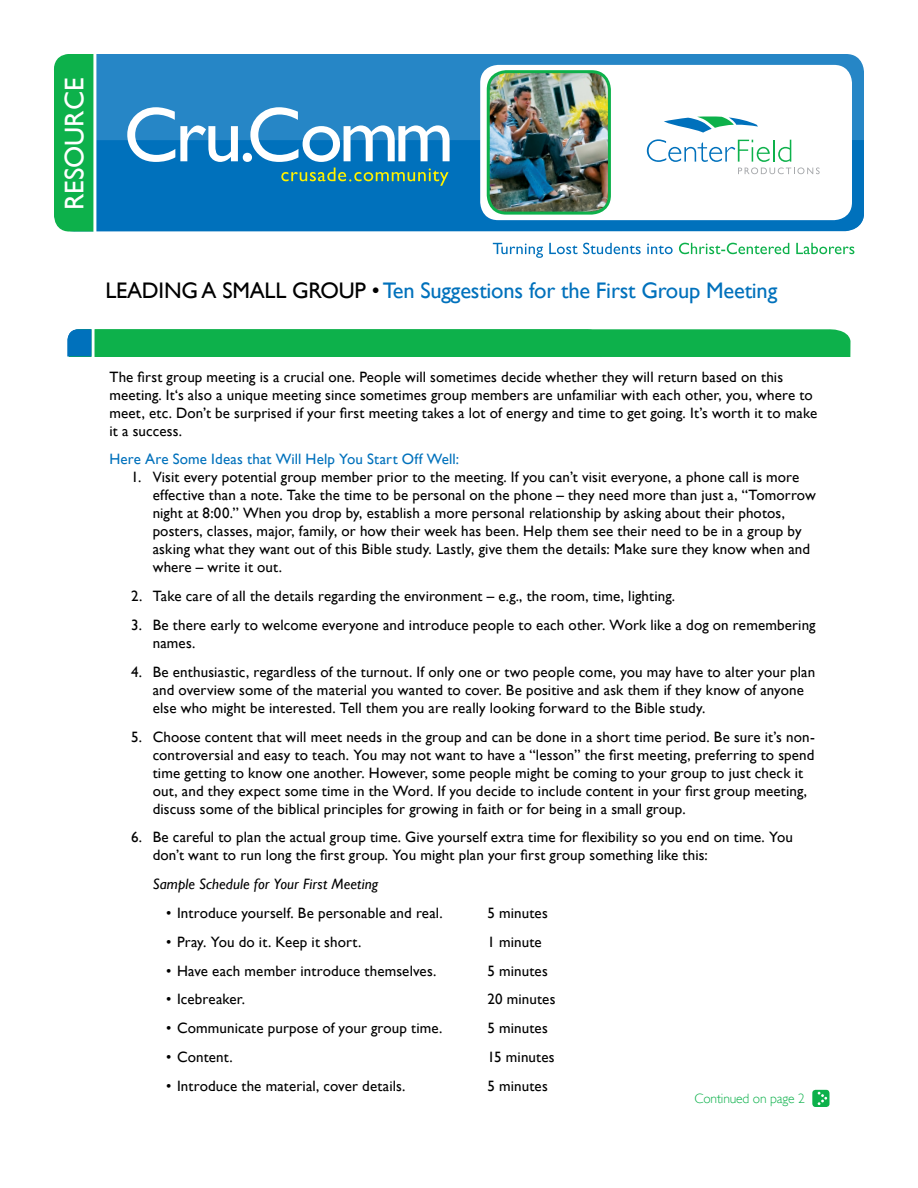
<style>
.page{position:relative;width:918px;height:1188px;background:#fff}
.page>*{position:absolute;margin:0;border:0;box-sizing:border-box;transform-origin:0 0}
.t1{font:27px "Gill Sans";color:#fff}
.t2{font:22.5px "Gill Sans";letter-spacing:-.01em;color:#0071bc}
.t3{font:15px/18px "Gill Sans";letter-spacing:.01em;color:#000}
.t4{font:15px "Gill Sans";letter-spacing:.01em;color:#0071bc}
.t5{font:italic 15px "Gill Sans";letter-spacing:.005em;color:#000}
.t6{font:300 13.5px "Gill Sans";letter-spacing:-.01em;color:#0db14b}
.s1{color:#000}
</style>
<div class="page">
<svg style="left:68px;top:329px;width:782px;height:28px"></svg>
<div style="left:812px;top:1090px;width:18px;height:17px;background:#0db14b;border-radius:3px"></div>
<svg style="left:818px;top:1092px;width:9px;height:13px"></svg>
<div style="left:54px;top:54px;width:810px;height:176px;background:#2686c6;border-radius:18px"></div>
<div style="left:96px;top:140px;width:768px;height:92px;background:#0071bc"></div>
<svg style="left:127px;top:107px;width:323px;height:55px"></svg>
<div style="left:480px;top:65px;width:372px;height:155px;background:#fff;border-radius:18px"></div>
<svg style="left:664px;top:116px;width:94px;height:17px"></svg>
<svg style="left:647px;top:139px;width:173px;height:35px"></svg>
<img style="left:488px;top:74px;width:119px;height:137px">
<div style="left:487px;top:70px;width:124px;height:145px;border:3px solid #0db14b;border-radius:18px"></div>
<div style="left:54px;top:54px;width:39px;height:178px;background:#0db14b"></div>
<hr style="left:93px;top:48px;width:3px;height:188px;background:#fff">
<svg style="left:281px;top:168px;width:168px;height:18px"></svg>
<svg style="left:493px;top:243px;width:180px;height:15px"></svg>
<svg style="left:679px;top:243px;width:175px;height:11px"></svg>
<h1 class="t1" style="left:58px;top:210px;width:134px;rotate:-90deg">RESOURCE</h1>
<h2 class="t2" style="left:105px;top:277px;width:673px"><span class="s1">LEADING A SMALL GROUP •</span> Ten Suggestions for the First Group Meeting</h2>
<p class="t3" style="left:110px;top:367px;width:709px">The first group meeting is a crucial one. People will sometimes decide whether they will return based on this meeting. It‘s also a unique meeting since sometimes group members are unfamiliar with each other, you, where to meet, etc. Don’t be surprised if your first meeting takes a lot of energy and time to get going. It’s worth it to make it a success.</p>
<p class="t4" style="left:110px;top:451px;width:351px">Here Are Some Ideas that Will Help You Start Off Well:</p>
<p class="t3" style="left:153px;top:468px;width:665px;text-indent:-22px">1. Visit every potential group member prior to the meeting. If you can’t visit everyone, a phone call is more effective than a note. Take the time to be personal on the phone – they need more than just a, “Tomorrow night at 8:00.” When you drop by, establish a more personal relationship by asking about their photos, posters, classes, major, family, or how their week has been. Help them see their need to be in a group by asking what they want out of this Bible study. Lastly, give them the details: Make sure they know when and where – write it out.</p>
<p class="t3" style="left:131px;top:587px;width:546px">2. Take care of all the details regarding the environment – e.g., the room, time, lighting.</p>
<p class="t3" style="left:153px;top:616px;width:665px;text-indent:-22px">3. Be there early to welcome everyone and introduce people to each other. Work like a dog on remembering names.</p>
<p class="t3" style="left:153px;top:663px;width:664px;text-indent:-22px">4. Be enthusiastic, regardless of the turnout. If only one or two people come, you may have to alter your plan and overview some of the material you wanted to cover. Be positive and ask them if they know of anyone else who might be interested. Tell them you are really looking forward to the Bible study.</p>
<p class="t3" style="left:153px;top:727px;width:664px;text-indent:-22px">5. Choose content that will meet needs in the group and can be done in a short time period. Be sure it’s non&shy;controversial and easy to teach. You may not want to have a “lesson” the first meeting, preferring to spend time getting to know one another. However, some people might be coming to your group to just check it out, and they expect some time in the Word. If you decide to include content in your first group meeting, discuss some of the biblical principles for growing in faith or for being in a small group.</p>
<p class="t3" style="left:153px;top:828px;width:642px;text-indent:-22px">6. Be careful to plan the actual group time. Give yourself extra time for flexibility so you end on time. You don’t want to run long the first group. You might plan your first group something like this:</p>
<p class="t5" style="left:153px;top:876px;width:227px">Sample Schedule for Your First Meeting</p>
<p class="t3" style="left:166px;top:904px;width:278px">• Introduce yourself. Be personable and real.</p>
<p class="t3" style="left:488px;top:904px;width:62px">5 minutes</p>
<p class="t3" style="left:166px;top:933px;width:197px">• Pray. You do it. Keep it short.</p>
<p class="t3" style="left:488px;top:933px;width:56px">1 minute</p>
<p class="t3" style="left:166px;top:961px;width:272px">• Have each member introduce themselves.</p>
<p class="t3" style="left:488px;top:961px;width:62px">5 minutes</p>
<p class="t3" style="left:166px;top:990px;width:80px">• Icebreaker.</p>
<p class="t3" style="left:488px;top:990px;width:70px">20 minutes</p>
<p class="t3" style="left:166px;top:1019px;width:278px">• Communicate purpose of your group time.</p>
<p class="t3" style="left:488px;top:1019px;width:62px">5 minutes</p>
<p class="t3" style="left:166px;top:1048px;width:68px">• Content.</p>
<p class="t3" style="left:488px;top:1048px;width:69px">15 minutes</p>
<p class="t3" style="left:166px;top:1077px;width:241px">• Introduce the material, cover details.</p>
<p class="t3" style="left:488px;top:1077px;width:62px">5 minutes</p>
<p class="t6" style="left:694px;top:1091px;width:112px">Continued on page 2</p>
</div>
